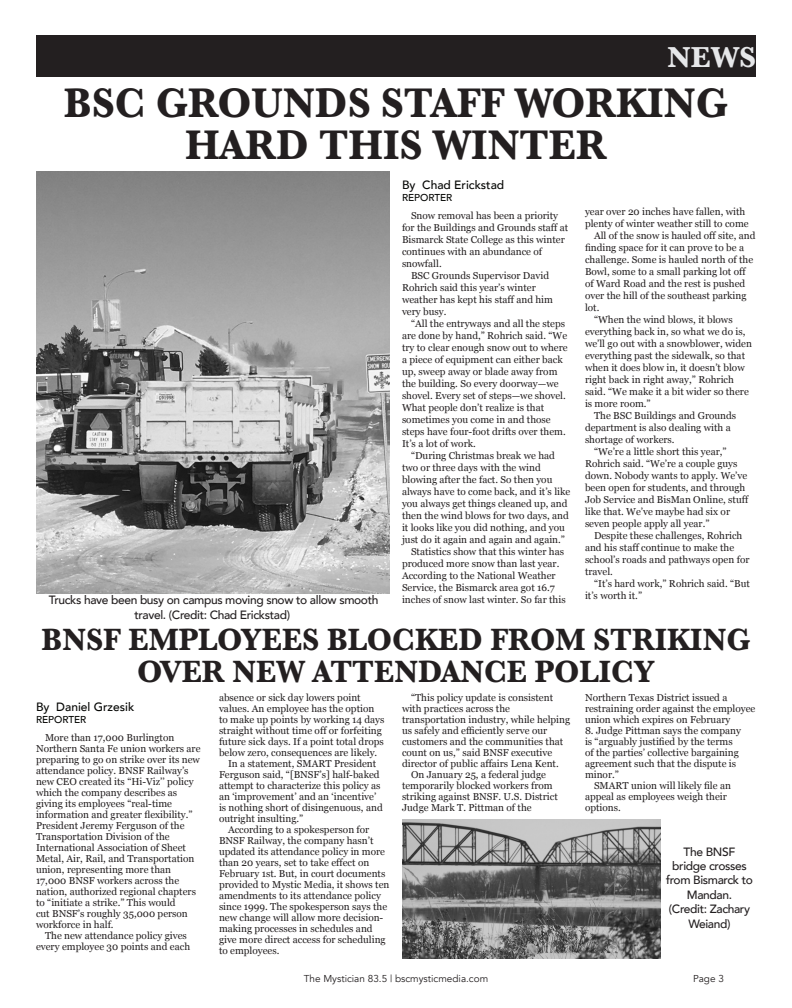
<style>
.page{position:relative;width:792px;height:1008px;background:#fff}
.page>*{position:absolute;margin:0;border:0;box-sizing:border-box;transform-origin:0 0}
.t1{font:700 43px/42px "Baskerville";color:#231f20;text-align:center;scale:.95 1}
.t2{font:700 32px/32px "Baskerville";color:#231f20;text-align:center;scale:.95 1}
.t3{font:700 30px "Baskerville";color:#e6e7e9}
.t4{font:500 12px/14.4px "Avenir";letter-spacing:-.03em;color:#231f20;text-align:center}
.t5{font:500 12px "Avenir";color:#040503}
.t6{font:10px/11px "Georgia";color:#231f20}
.t7{font:10px "Avenir";color:#231f20}
.t8{font:500 10px "Avenir";color:#040503}
</style>
<div class="page">
<div style="left:36px;top:35px;width:720px;height:42px;background:#231f20"></div>
<img style="left:36px;top:171px;width:354px;height:423px">
<img style="left:402px;top:819px;width:259px;height:139px">
<p class="t3" style="left:668px;top:36px;width:90px">NEWS</p>
<p class="t1" style="left:64px;top:82px;width:701px">BSC GROUNDS STAFF WORKING<br>HARD THIS WINTER</p>
<p class="t5" style="left:402px;top:175px;width:104px">By Chad Erickstad</p>
<p class="t8" style="left:402px;top:189px;width:52px">REPORTER</p>
<p class="t4" style="left:49px;top:592px;width:331px">Trucks have been busy on campus moving snow to allow smooth travel. (Credit: Chad Erickstad)</p>
<p class="t6" style="left:402px;top:209px;width:168px;line-height:12px;text-indent:9px">Snow removal has been a priority for the Buildings and Grounds staff at<br>Bismarck State College as this winter continues with an abundance of snowfall.</p>
<p class="t6" style="left:402px;top:269px;width:153px;line-height:12px;text-indent:9px">BSC Grounds Supervisor David<br>Rohrich said this year’s winter weather has kept his staff and him very busy.</p>
<p class="t6" style="left:402px;top:317px;width:167px;line-height:12px;text-indent:9px">“All the entryways and all the steps are done by hand,” Rohrich said. “We try to clear enough snow out to where a piece of equipment can either back up, sweep away or blade away from the building. So every doorway—we shovel. Every set of steps—we shovel.<br>What people don’t realize is that sometimes you come in and those steps have four-foot drifts over them.<br>It’s a lot of work.</p>
<p class="t6" style="left:402px;top:449px;width:170px;line-height:12px;text-indent:9px">“During Christmas break we had two or three days with the wind blowing after the fact. So then you always have to come back, and it’s like you always get things cleaned up, and then the wind blows for two days, and it looks like you did nothing, and you just do it again and again and again.”</p>
<p class="t6" style="left:402px;top:545px;width:165px;line-height:12px;text-indent:9px">Statistics show that this winter has produced more snow than last year.<br>According to the National Weather Service, the Bismarck area got 16.7 inches of snow last winter. So far this</p>
<p class="t6" style="left:585px;top:205px;width:165px;line-height:12px">year over 20 inches have fallen, with plenty of winter weather still to come</p>
<p class="t6" style="left:585px;top:229px;width:172px;line-height:12px;text-indent:9px">All of the snow is hauled off site, and finding space for it can prove to be a challenge. Some is hauled north of the<br>Bowl, some to a small parking lot off of Ward Road and the rest is pushed over the hill of the southeast parking lot.</p>
<p class="t6" style="left:585px;top:313px;width:168px;line-height:12px;text-indent:9px">“When the wind blows, it blows everything back in, so what we do is, we’ll go out with a snowblower, widen everything past the sidewalk, so that when it does blow in, it doesn’t blow right back in right away,” Rohrich said. “We make it a bit wider so there is more room.”</p>
<p class="t6" style="left:585px;top:409px;width:153px;line-height:12px;text-indent:9px">The BSC Buildings and Grounds department is also dealing with a shortage of workers.</p>
<p class="t6" style="left:585px;top:445px;width:166px;line-height:12px;text-indent:9px">“We’re a little short this year,” Rohrich said. “We’re a couple guys down. Nobody wants to apply. We’ve been open for students, and through Job Service and BisMan Online, stuff like that. We’ve maybe had six or seven people apply all year.”</p>
<p class="t6" style="left:585px;top:529px;width:166px;line-height:12px;text-indent:9px">Despite these challenges, Rohrich and his staff continue to make the school’s roads and pathways open for travel.</p>
<p class="t6" style="left:585px;top:577px;width:167px;line-height:12px;text-indent:9px">“It’s hard work,” Rohrich said. “But it’s worth it.”</p>
<p class="t2" style="left:41px;top:624px;width:748px">BNSF EMPLOYEES BLOCKED FROM STRIKING<br>OVER NEW ATTENDANCE POLICY</p>
<p class="t5" style="left:36px;top:696px;width:100px">By Daniel Grzesik</p>
<p class="t8" style="left:36px;top:711px;width:52px">REPORTER</p>
<p class="t6" style="left:36px;top:731px;width:166px;text-indent:9px">More than 17,000 Burlington Northern Santa Fe union workers are preparing to go on strike over its new attendance policy. BNSF Railway’s new CEO created its “Hi-Viz’’ policy which the company describes as giving its employees “real-time information and greater flexibility.” President Jeremy Ferguson of the Transportation Division of the International Association of Sheet Metal, Air, Rail, and Transportation union, representing more than 17,000 BNSF workers across the nation, authorized regional chapters to “initiate a strike.” This would<br>cut BNSF’s roughly 35,000 person workforce in half.</p>
<p class="t6" style="left:36px;top:929px;width:156px;text-align:center">The new attendance policy gives every employee 30 points and each</p>
<p class="t6" style="left:219px;top:691px;width:167px">absence or sick day lowers point values. An employee has the option to make up points by working 14 days straight without time off or forfeiting future sick days. If a point total drops below zero, consequences are likely.</p>
<p class="t6" style="left:219px;top:757px;width:165px;text-indent:9px">In a statement, SMART President Ferguson said, “[BNSF’s] half-baked attempt to characterize this policy as an ‘improvement’ and an ‘incentive’ is nothing short of disingenuous, and outright insulting.”</p>
<p class="t6" style="left:219px;top:823px;width:172px;text-indent:9px">According to a spokesperson for BNSF Railway, the company hasn’t updated its attendance policy in more than 20 years, set to take effect on February 1st. But, in court documents provided to Mystic Media, it shows ten amendments to its attendance policy since 1999. The spokesperson says the new change will allow more decision&shy;making processes in schedules and give more direct access for scheduling to employees.</p>
<p class="t6" style="left:402px;top:691px;width:170px;text-indent:9px">“This policy update is consistent with practices across the transportation industry, while helping us safely and efficiently serve our customers and the communities that count on us,” said BNSF executive director of public affairs Lena Kent.</p>
<p class="t6" style="left:402px;top:768px;width:157px;text-indent:9px">On January 25, a federal judge temporarily blocked workers from striking against BNSF. U.S. District<br>Judge Mark T. Pittman of the</p>
<p class="t6" style="left:585px;top:691px;width:172px">Northern Texas District issued a restraining order against the employee union which expires on February</p>
<p class="t6" style="left:585px;top:724px;width:158px">8. Judge Pittman says the company is “arguably justified by the terms of the parties’ collective bargaining agreement such that the dispute is minor.”</p>
<p class="t6" style="left:585px;top:779px;width:147px;text-indent:9px">SMART union will likely file an appeal as employees weigh their options.</p>
<p class="t4" style="left:666px;top:844px;width:88px">The BNSF bridge crosses from Bismarck to<br>Mandan.</p>
<p class="t4" style="left:669px;top:901px;width:83px">(Credit: Zachary<br>Weiand)</p>
<p class="t7" style="left:304px;top:973px;width:186px">The Mystician 83.5 | bscmysticmedia.com</p>
<p class="t7" style="left:693px;top:973px;width:32px">Page 3</p>
</div>
